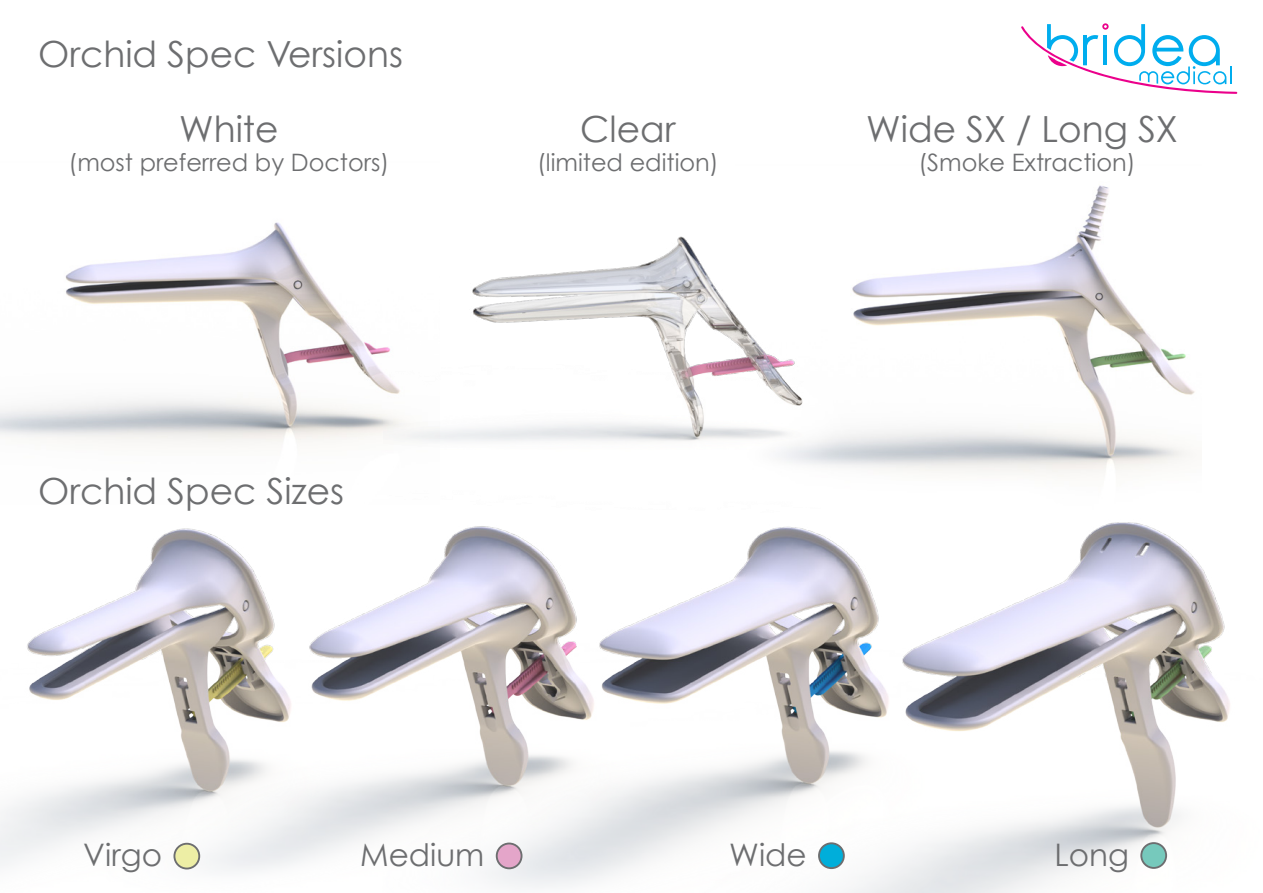
<style>
.page{position:relative;width:1263px;height:893px;background:#fff}
.page>*{position:absolute;margin:0;border:0;box-sizing:border-box;transform-origin:0 0}
.t1{font:36px "Century Gothic";color:#6d6e70}
.t2{font:31.05px "Century Gothic";color:#6d6e70}
.t3{font:24px "Century Gothic";color:#6d6e70}
</style>
<div class="page">
<img style="left:18px;top:222px;width:365px;height:187px">
<img style="left:852px;top:185px;width:343px;height:224px">
<img style="left:0;top:409px;width:296px;height:462px">
<img style="left:296px;top:409px;width:334px;height:479px">
<img style="left:630px;top:409px;width:600px;height:484px">
<div style="left:174px;top:844px;width:25px;height:24px;background:#edeea5;border-radius:50%"></div>
<div style="left:173px;top:843px;width:27px;height:26px;border:2px solid #6d6e70;border-radius:50%"></div>
<div style="left:1141px;top:843px;width:25px;height:25px;background:#76c9bc;border-radius:50%"></div>
<div style="left:1140px;top:842px;width:27px;height:27px;border:2px solid #6d6e70;border-radius:50%"></div>
<div style="left:497px;top:843px;width:24px;height:25px;background:#e4a5c9;border-radius:50%"></div>
<div style="left:496px;top:842px;width:26px;height:27px;border:2px solid #6d6e70;border-radius:50%"></div>
<div style="left:819px;top:843px;width:25px;height:25px;background:#00aeda;border-radius:50%"></div>
<div style="left:818px;top:842px;width:27px;height:27px;border:2px solid #6d6e70;border-radius:50%"></div>
<svg style="left:1021px;top:23px;width:216px;height:71px"></svg>
<img style="left:383px;top:236px;width:437px;height:328px">
<h1 class="t1" style="left:38px;top:32px;width:366px">Orchid Spec Versions</h1>
<h1 class="t1" style="left:179px;top:107px;width:101px">White</h1>
<p class="t3" style="left:69px;top:148px;width:322px">(most preferred by Doctors)</p>
<h1 class="t1" style="left:38px;top:469px;width:307px">Orchid Spec Sizes</h1>
<h1 class="t1" style="left:580px;top:107px;width:97px">Clear</h1>
<p class="t3" style="left:537px;top:148px;width:183px">(limited edition)</p>
<h1 class="t1" style="left:866px;top:107px;width:313px">Wide SX / Long SX</h1>
<p class="t3" style="left:918px;top:148px;width:219px">(Smoke Extraction)</p>
<p class="t2" style="left:83px;top:836px;width:80px">Virgo</p>
<p class="t2" style="left:360px;top:836px;width:126px">Medium</p>
<p class="t2" style="left:729px;top:836px;width:79px">Wide</p>
<p class="t2" style="left:1054px;top:836px;width:76px">Long</p>
</div>
